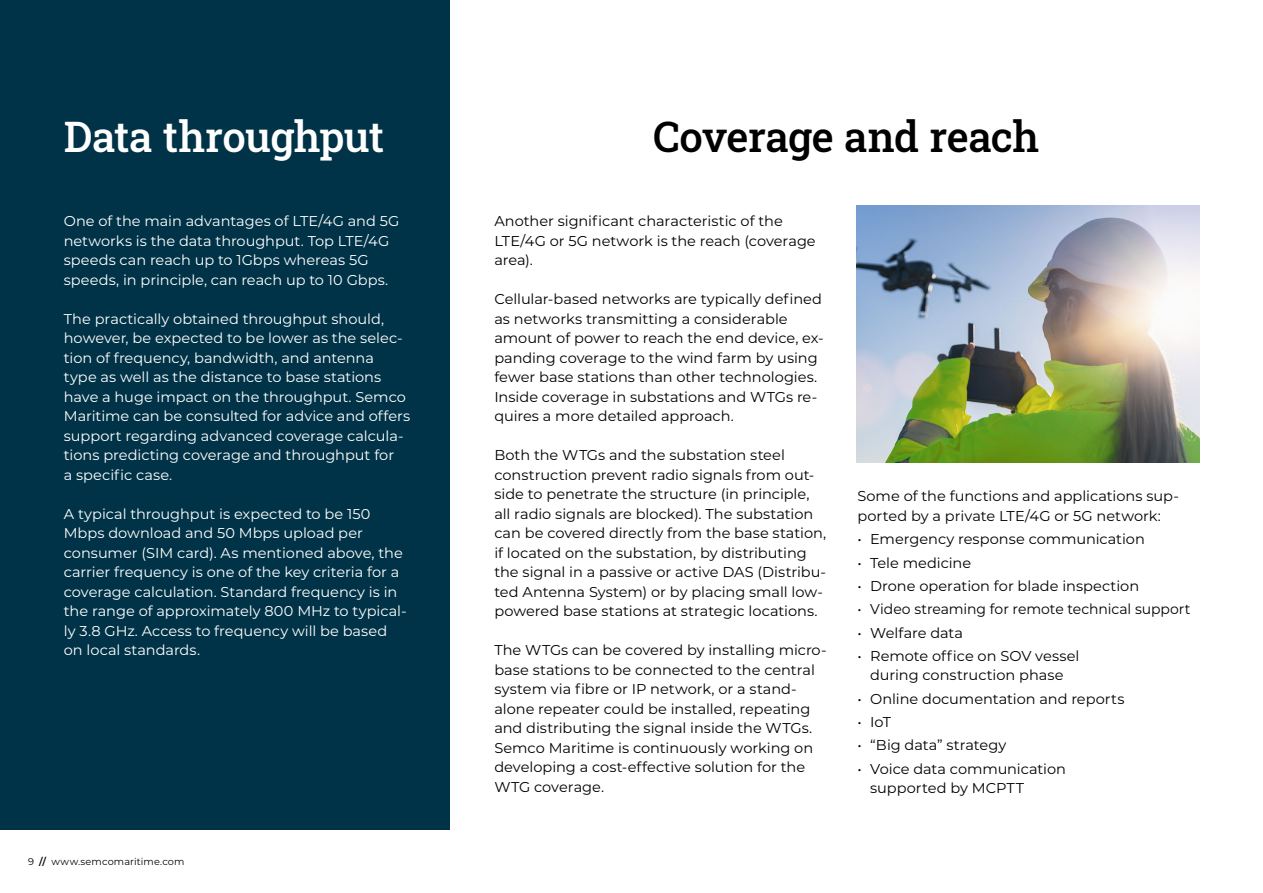
<style>
.page{position:relative;width:1263px;height:893px;background:#fff}
.page>*{position:absolute;margin:0;border:0;box-sizing:border-box;transform-origin:0 0}
.t1{font:500 42px "Roboto Slab";letter-spacing:-.015em;color:#000}
.t2{font:500 42px "Roboto Slab";letter-spacing:-.015em;color:#fff}
.t3{font:14.25px/19.5px "Montserrat";color:#000}
.t4{font:14.25px/19.5px "Montserrat";color:#fff}
.t5{font:9.75px "Montserrat";letter-spacing:.01em;color:#000}
.s1{font-weight:600}
</style>
<div class="page">
<div style="left:0;top:0;width:450px;height:829px;background:#003347"></div>
<img style="left:857px;top:205px;width:342px;height:257px">
<h1 class="t2" style="left:64px;top:108px;width:322px">Data throughput</h1>
<p class="t4" style="left:64px;top:211px;width:337px">One of the main advantages of LTE/4G and 5G networks is the data throughput. Top LTE/4G speeds can reach up to 1Gbps whereas 5G speeds, in principle, can reach up to 10 Gbps.</p>
<p class="t4" style="left:64px;top:309px;width:348px">The practically obtained throughput should, however, be expected to be lower as the selec&shy;tion of frequency, bandwidth, and antenna type as well as the distance to base stations have a huge impact on the throughput. Semco Maritime can be consulted for advice and offers support regarding advanced coverage calcula&shy;tions predicting coverage and throughput for<br>a specific case.</p>
<p class="t4" style="left:64px;top:504px;width:344px">A typical throughput is expected to be 150<br>Mbps download and 50 Mbps upload per consumer (SIM card). As mentioned above, the carrier frequency is one of the key criteria for a coverage calculation. Standard frequency is in the range of approximately 800 MHz to typical&shy;ly 3.8 GHz. Access to frequency will be based on local standards.</p>
<p class="t5" style="left:28px;top:855px;width:158px">9 <span class="s1">//</span> www.semcomaritime.com</p>
<h1 class="t1" style="left:653px;top:108px;width:388px">Coverage and reach</h1>
<p class="t3" style="left:494px;top:211px;width:323px">Another significant characteristic of the<br>LTE/4G or 5G network is the reach (coverage area).</p>
<p class="t3" style="left:494px;top:289px;width:331px">Cellular-based networks are typically defined as networks transmitting a considerable amount of power to reach the end device, ex&shy;panding coverage to the wind farm by using fewer base stations than other technologies.<br>Inside coverage in substations and WTGs re&shy;quires a more detailed approach.</p>
<p class="t3" style="left:494px;top:445px;width:333px">Both the WTGs and the substation steel construction prevent radio signals from out&shy;side to penetrate the structure (in principle, all radio signals are blocked). The substation can be covered directly from the base station, if located on the substation, by distributing the signal in a passive or active DAS (Distribu&shy;ted Antenna System) or by placing small low&shy;powered base stations at strategic locations.</p>
<p class="t3" style="left:494px;top:640px;width:334px">The WTGs can be covered by installing micro&shy;base stations to be connected to the central system via fibre or IP network, or a stand&shy;alone repeater could be installed, repeating and distributing the signal inside the WTGs.<br>Semco Maritime is continuously working on developing a cost-effective solution for the WTG coverage.</p>
<p class="t3" style="left:857px;top:486px;width:323px">Some of the functions and applications sup&shy;ported by a private LTE/4G or 5G network:</p>
<p class="t3" style="left:857px;top:529px;width:289px">• Emergency response communication</p>
<p class="t3" style="left:857px;top:552px;width:115px">• Tele medicine</p>
<p class="t3" style="left:857px;top:576px;width:283px">• Drone operation for blade inspection</p>
<p class="t3" style="left:857px;top:599px;width:335px">• Video streaming for remote technical support</p>
<p class="t3" style="left:857px;top:622px;width:107px">• Welfare data</p>
<p class="t3" style="left:857px;top:646px;width:223px;text-align:center">• Remote office on SOV vessel during construction phase</p>
<p class="t3" style="left:857px;top:688px;width:269px">• Online documentation and reports</p>
<p class="t3" style="left:857px;top:712px;width:35px">• IoT</p>
<p class="t3" style="left:857px;top:735px;width:151px">• “Big data” strategy</p>
<p class="t3" style="left:870px;top:758px;width:197px;text-indent:-13px">• Voice data communication supported by MCPTT</p>
</div>
